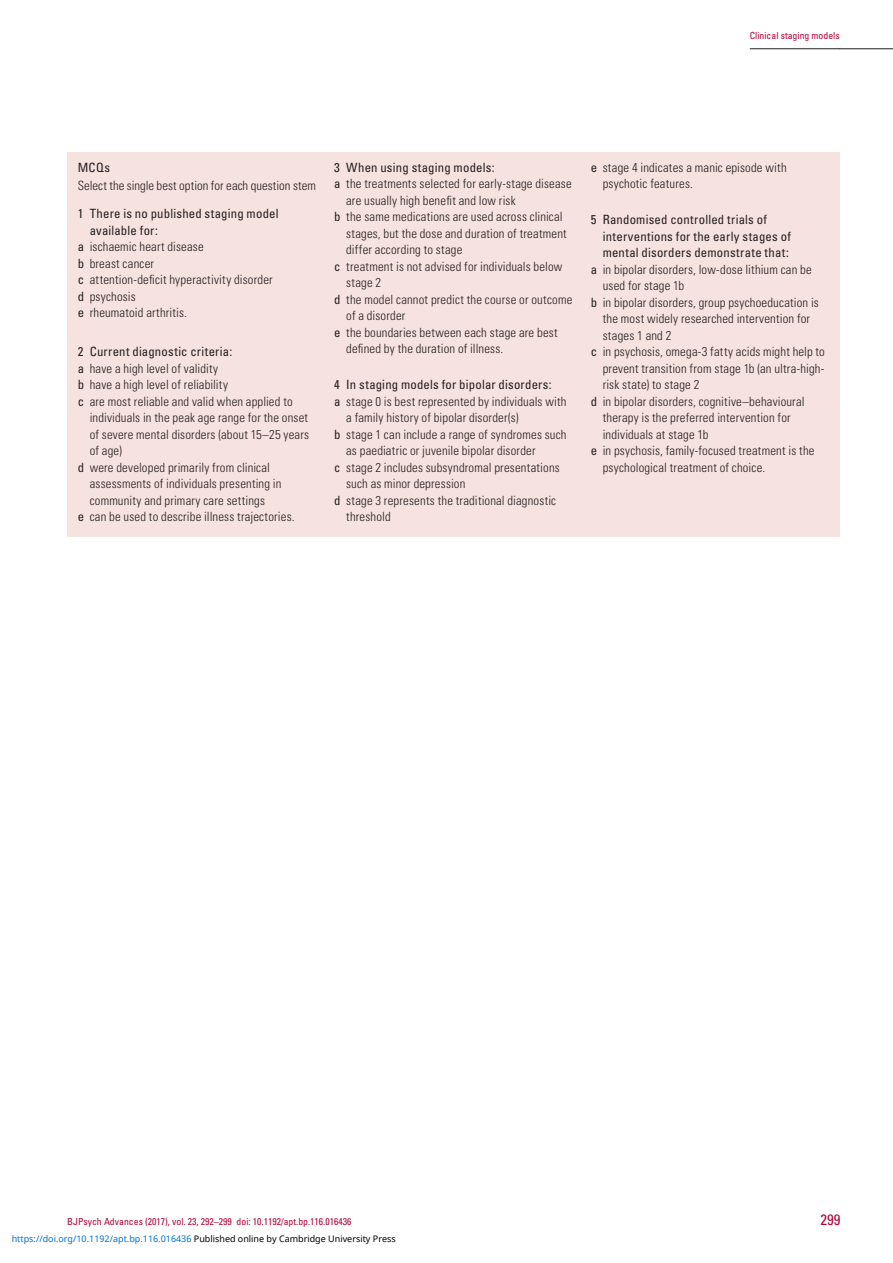
<style>
.page{position:relative;width:893px;height:1263px;background:#fff}
.page>*{position:absolute;margin:0;border:0;box-sizing:border-box;transform-origin:0 0}
.t1{font:condensed 15px "Univers LT Std";color:#b30437}
.t2{font:300 condensed 12.75px/16.5px "Univers LT Std";letter-spacing:.015em;color:#231f20}
.t3{font:condensed 12.75px "Univers LT Std";letter-spacing:.015em;color:#231f20}
.t4{font:condensed 9.75px "Univers LT Std";color:#b30437}
.t5{font:9px "Noto Sans";color:#0172cf}
.s1{font-weight:400}
.s2{color:#000}
</style>
<div class="page">
<hr style="left:750px;top:49px;width:90px;height:1px;background:#231f20">
<hr style="left:839px;top:49px;width:54px;height:1px;background:#231f20">
<div style="left:67px;top:152px;width:773px;height:384px;background:#f6e2df"></div>
<p class="t4" style="left:750px;top:30px;width:91px">Clinical staging models</p>
<p class="t3" style="left:78px;top:159px;width:34px">MCQs</p>
<p class="t2" style="left:78px;top:177px;width:240px">Select the single best option for each question stem</p>
<p class="t3" style="left:78px;top:206px;width:202px">1 There is no published staging model</p>
<p class="t3" style="left:90px;top:222px;width:70px">available for:</p>
<p class="t2" style="left:78px;top:238px;width:128px"><span class="s1">a</span> ischaemic heart disease</p>
<p class="t2" style="left:78px;top:255px;width:78px"><span class="s1">b</span> breast cancer</p>
<p class="t2" style="left:78px;top:271px;width:196px"><span class="s1">c</span> attention-deficit hyperactivity disorder</p>
<p class="t2" style="left:78px;top:288px;width:60px"><span class="s1">d</span> psychosis</p>
<p class="t2" style="left:78px;top:304px;width:111px"><span class="s1">e</span> rheumatoid arthritis.</p>
<p class="t3" style="left:78px;top:344px;width:156px">2 Current diagnostic criteria:</p>
<p class="t2" style="left:78px;top:360px;width:142px"><span class="s1">a</span> have a high level of validity</p>
<p class="t2" style="left:78px;top:376px;width:152px"><span class="s1">b</span> have a high level of reliability</p>
<p class="t2" style="left:78px;top:393px;width:217px"><span class="s1">c</span> are most reliable and valid when applied to</p>
<p class="t2" style="left:90px;top:409px;width:220px">individuals in the peak age range for the onset</p>
<p class="t2" style="left:90px;top:426px;width:221px">of severe mental disorders (about 15–25 years</p>
<p class="t2" style="left:90px;top:442px;width:34px">of age)</p>
<p class="t2" style="left:78px;top:459px;width:194px"><span class="s1">d</span> were developed primarily from clinical</p>
<p class="t2" style="left:90px;top:475px;width:193px">assessments of individuals presenting in</p>
<p class="t2" style="left:90px;top:492px;width:177px">community and primary care settings</p>
<p class="t2" style="left:78px;top:508px;width:218px"><span class="s1">e</span> can be used to describe illness trajectories.</p>
<p class="t3" style="left:334px;top:159px;width:162px">3 When using staging models:</p>
<p class="t2" style="left:334px;top:175px;width:239px"><span class="s1">a</span> the treatments selected for early-stage disease</p>
<p class="t2" style="left:346px;top:192px;width:171px">are usually high benefit and low risk</p>
<p class="t2" style="left:334px;top:208px;width:230px"><span class="s1">b</span> the same medications are used across clinical</p>
<p class="t2" style="left:346px;top:225px;width:222px">stages, but the dose and duration of treatment</p>
<p class="t2" style="left:346px;top:241px;width:118px">differ according to stage</p>
<p class="t2" style="left:334px;top:258px;width:230px"><span class="s1">c</span> treatment is not advised for individuals below</p>
<p class="t2" style="left:346px;top:274px;width:36px">stage 2</p>
<p class="t2" style="left:334px;top:291px;width:240px"><span class="s1">d</span> the model cannot predict the course or outcome</p>
<p class="t2" style="left:346px;top:307px;width:61px">of a disorder</p>
<p class="t2" style="left:334px;top:324px;width:225px"><span class="s1">e</span> the boundaries between each stage are best</p>
<p class="t2" style="left:346px;top:340px;width:159px">defined by the duration of illness.</p>
<p class="t3" style="left:334px;top:377px;width:219px">4 In staging models for bipolar disorders:</p>
<p class="t2" style="left:334px;top:393px;width:234px"><span class="s1">a</span> stage 0 is best represented by individuals with</p>
<p class="t2" style="left:346px;top:409px;width:174px">a family history of bipolar disorder(s)</p>
<p class="t2" style="left:334px;top:426px;width:234px"><span class="s1">b</span> stage 1 can include a range of syndromes such</p>
<p class="t2" style="left:346px;top:442px;width:191px">as paediatric or juvenile bipolar disorder</p>
<p class="t2" style="left:334px;top:459px;width:227px"><span class="s1">c</span> stage 2 includes subsyndromal presentations</p>
<p class="t2" style="left:346px;top:475px;width:121px">such as minor depression</p>
<p class="t2" style="left:334px;top:492px;width:224px"><span class="s1">d</span> stage 3 represents the traditional diagnostic</p>
<p class="t2" style="left:346px;top:508px;width:46px">threshold</p>
<p class="t2" style="left:603px;top:159px;width:186px;text-indent:-12px"><span class="s1">e</span> stage 4 indicates a manic episode with psychotic features.</p>
<p class="t3" style="left:591px;top:212px;width:178px">5 Randomised controlled trials of</p>
<p class="t3" style="left:603px;top:228px;width:190px">interventions for the early stages of</p>
<p class="t3" style="left:603px;top:245px;width:188px">mental disorders demonstrate that:</p>
<p class="t2" style="left:591px;top:261px;width:223px"><span class="s1">a</span> in bipolar disorders, low-dose lithium can be</p>
<p class="t2" style="left:603px;top:277px;width:83px">used for stage 1b</p>
<p class="t2" style="left:591px;top:294px;width:230px"><span class="s1">b</span> in bipolar disorders, group psychoeducation is</p>
<p class="t2" style="left:603px;top:310px;width:209px">the most widely researched intervention for</p>
<p class="t2" style="left:603px;top:327px;width:70px">stages 1 and 2</p>
<p class="t2" style="left:591px;top:343px;width:236px"><span class="s1">c</span> in psychosis, omega-3 fatty acids might help to</p>
<p class="t2" style="left:603px;top:360px;width:223px">prevent transition from stage 1b (an ultra-high-</p>
<p class="t2" style="left:603px;top:376px;width:98px">risk state) to stage 2</p>
<p class="t2" style="left:591px;top:393px;width:215px"><span class="s1">d</span> in bipolar disorders, cognitive–behavioural</p>
<p class="t2" style="left:603px;top:409px;width:190px">therapy is the preferred intervention for</p>
<p class="t2" style="left:603px;top:426px;width:107px">individuals at stage 1b</p>
<p class="t2" style="left:591px;top:442px;width:225px"><span class="s1">e</span> in psychosis, family-focused treatment is the</p>
<p class="t2" style="left:603px;top:459px;width:164px">psychological treatment of choice.</p>
<p class="t4" style="left:67px;top:1216px;width:286px">BJPsych Advances (2017), vol. 23, 292–299 doi: 10.1192/apt.bp.116.016436</p>
<p class="t1" style="left:820px;top:1210px;width:21px">299</p>
<p class="t5" style="left:12px;top:1232px;width:386px">https://doi.org/10.1192/apt.bp.116.016436 <span class="s2">Published online by Cambridge University Press</span></p>
</div>
